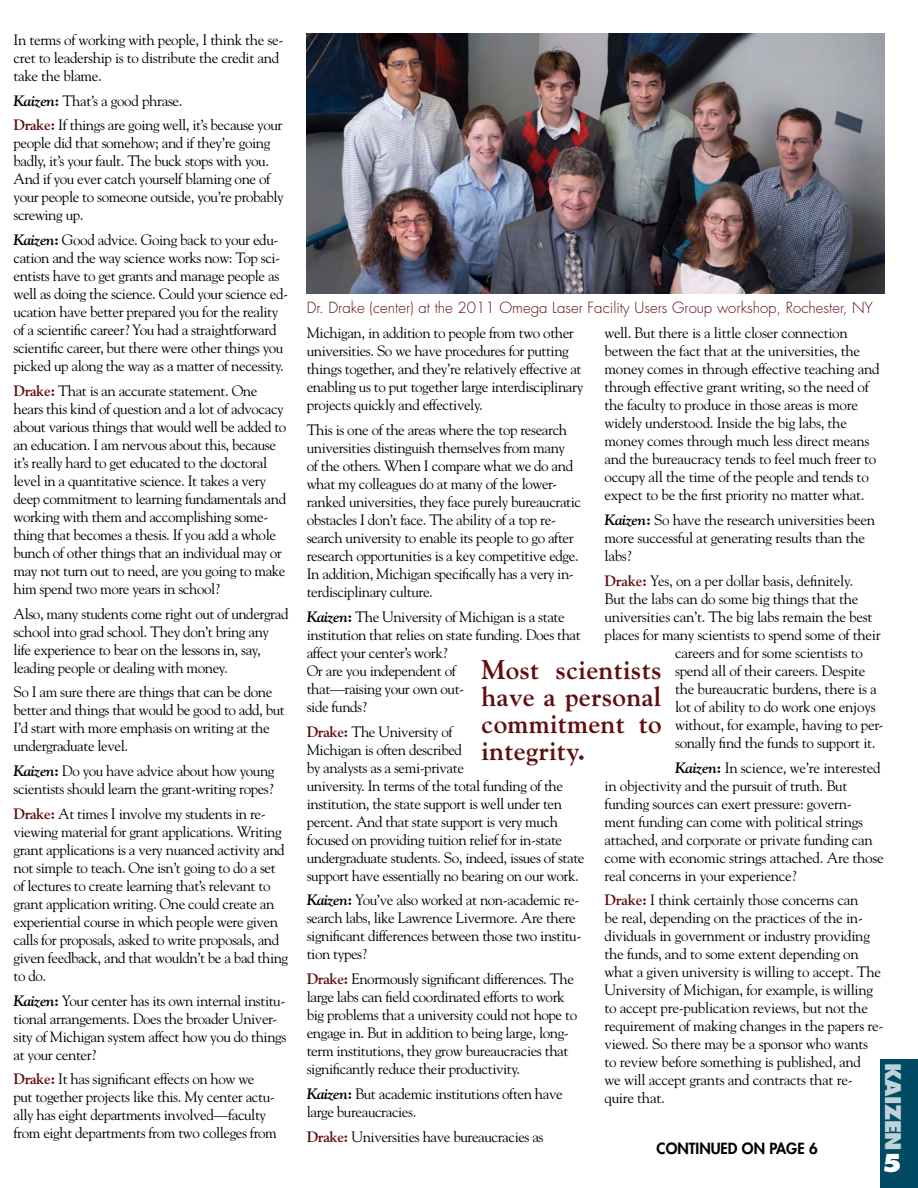
<style>
.page{position:relative;width:918px;height:1188px;background:#fff}
.page>*{position:absolute;margin:0;border:0;box-sizing:border-box;transform-origin:0 0}
.t1{font:700 27px/27px "Goudy Std";letter-spacing:.01em;color:#600d0f;text-align:justify}
.t2{font:800 24px "Futura Std";color:#fff}
.t3{font:800 21px "Futura Std";letter-spacing:-.025em;color:#bfd2d8}
.t4{font:15px/18px "Goudy Std";letter-spacing:-.03em;color:#000}
.t5{font:300 15px "Futura Std";color:#600d0f}
.t6{font:800 15px "Futura Std";color:#000}
.s1{font-weight:700;font-style:italic}
.s2{font-weight:700}
.s3{font-weight:700;color:#600d0f}
</style>
<div class="page">
<div style="left:881px;top:1059px;width:37px;height:129px;background:#004a64"></div>
<img style="left:307px;top:34px;width:577px;height:260px">
<p class="t4" style="left:14px;top:31px;width:271px">In terms of working with people, I think the se&shy;cret to leadership is to distribute the credit and take the blame.</p>
<p class="t4" style="left:14px;top:88px;width:271px;line-height:24.8px"><span class="s1">Kaizen</span><span class="s2">:</span> That’s a good phrase.<br><span class="s3">Drake:</span> If things are going well, it’s because your</p>
<p class="t4" style="left:14px;top:134px;width:272px">people did that somehow; and if they’re going badly, it’s your fault. The buck stops with you.<br>And if you ever catch yourself blaming one of your people to someone outside, you’re probably screwing up.</p>
<p class="t4" style="left:14px;top:231px;width:276px"><span class="s1">Kaizen</span><span class="s2">:</span> Good advice. Going back to your edu&shy;cation and the way science works now: Top sci&shy;entists have to get grants and manage people as well as doing the science. Could your science ed&shy;ucation have better prepared you for the reality of a scientific career? You had a straightforward scientific career, but there were other things you picked up along the way as a matter of necessity.</p>
<p class="t4" style="left:14px;top:382px;width:274px"><span class="s3">Drake:</span> That is an accurate statement. One hears this kind of question and a lot of advocacy about various things that would well be added to an education. I am nervous about this, because it’s really hard to get educated to the doctoral level in a quantitative science. It takes a very deep commitment to learning fundamentals and working with them and accomplishing some&shy;thing that becomes a thesis. If you add a whole bunch of other things that an individual may or may not turn out to need, are you going to make him spend two more years in school?</p>
<p class="t4" style="left:14px;top:604px;width:277px">Also, many students come right out of undergrad school into grad school. They don’t bring any life experience to bear on the lessons in, say, leading people or dealing with money.</p>
<p class="t4" style="left:14px;top:683px;width:273px">So I am sure there are things that can be done better and things that would be good to add, but I’d start with more emphasis on writing at the undergraduate level.</p>
<p class="t4" style="left:14px;top:762px;width:263px"><span class="s1">Kaizen</span><span class="s2">:</span> Do you have advice about how young scientists should learn the grant-writing ropes?</p>
<p class="t4" style="left:14px;top:805px;width:276px"><span class="s3">Drake:</span> At times I involve my students in re&shy;viewing material for grant applications. Writing grant applications is a very nuanced activity and not simple to teach. One isn’t going to do a set of lectures to create learning that’s relevant to grant application writing. One could create an experiential course in which people were given calls for proposals, asked to write proposals, and given feedback, and that wouldn’t be a bad thing to do.</p>
<p class="t4" style="left:14px;top:991px;width:274px"><span class="s1">Kaizen</span><span class="s2">:</span> Your center has its own internal institu&shy;tional arrangements. Does the broader Univer&shy;sity of Michigan system affect how you do things at your center?</p>
<p class="t4" style="left:14px;top:1070px;width:265px"><span class="s3">Drake:</span> It has significant effects on how we put together projects like this. My center actu&shy;ally has eight departments involved—faculty from eight departments from two colleges from</p>
<p class="t5" style="left:307px;top:299px;width:568px">Dr. Drake (center) at the 2011 Omega Laser Facility Users Group workshop, Rochester, NY</p>
<p class="t4" style="left:307px;top:324px;width:278px">Michigan, in addition to people from two other universities. So we have procedures for putting things together, and they’re relatively effective at enabling us to put together large interdisciplinary projects quickly and effectively.</p>
<p class="t4" style="left:307px;top:421px;width:276px">This is one of the areas where the top research universities distinguish themselves from many<br>of the others. When I compare what we do and what my colleagues do at many of the lower&shy;ranked universities, they face purely bureaucratic obstacles I don’t face. The ability of a top re&shy;search university to enable its people to go after research opportunities is a key competitive edge.<br>In addition, Michigan specifically has a very in&shy;terdisciplinary culture.</p>
<p class="t4" style="left:307px;top:608px;width:276px"><span class="s1">Kaizen</span><span class="s2">:</span> The University of Michigan is a state institution that relies on state funding. Does that affect your center’s work?<br>Or are you independent of<br>that—raising your own out-<br>side funds?</p>
<p class="t4" style="left:307px;top:722px;width:279px"><span class="s3">Drake:</span> The University of<br>Michigan is often described<br>by analysts as a semi-private<br>university. In terms of the total funding of the institution, the state support is well under ten percent. And that state support is very much focused on providing tuition relief for in-state undergraduate students. So, indeed, issues of state support have essentially no bearing on our work.</p>
<p class="t4" style="left:307px;top:891px;width:276px"><span class="s1">Kaizen</span><span class="s2">:</span> You’ve also worked at non-academic re&shy;search labs, like Lawrence Livermore. Are there significant differences between those two institu&shy;tion types?</p>
<p class="t4" style="left:307px;top:970px;width:272px"><span class="s3">Drake:</span> Enormously significant differences. The large labs can field coordinated efforts to work big problems that a university could not hope to engage in. But in addition to being large, long&shy;term institutions, they grow bureaucracies that significantly reduce their productivity.</p>
<p class="t4" style="left:307px;top:1085px;width:258px"><span class="s1">Kaizen</span><span class="s2">:</span> But academic institutions often have large bureaucracies.</p>
<p class="t4" style="left:307px;top:1127px;width:238px"><span class="s3">Drake:</span> Universities have bureaucracies as</p>
<p class="t4" style="left:604px;top:324px;width:277px">well. But there is a little closer connection between the fact that at the universities, the money comes in through effective teaching and through effective grant writing, so the need of the faculty to produce in those areas is more widely understood. Inside the big labs, the money comes through much less direct means and the bureaucracy tends to feel much freer to occupy all the time of the people and tends to expect to be the first priority no matter what.</p>
<p class="t4" style="left:604px;top:511px;width:272px"><span class="s1">Kaizen</span><span class="s2">:</span> So have the research universities been more successful at generating results than the labs?</p>
<p class="t4" style="left:604px;top:572px;width:250px"><span class="s3">Drake:</span> Yes, on a per dollar basis, definitely.</p>
<p class="t4" style="left:604px;top:590px;width:256px">But the labs can do some big things that the</p>
<p class="t4" style="left:604px;top:608px;width:270px">universities can’t. The big labs remain the best</p>
<p class="t4" style="left:604px;top:626px;width:278px">places for many scientists to spend some of their</p>
<p class="t4" style="left:675px;top:644px;width:189px">careers and for some scientists to</p>
<p class="t4" style="left:675px;top:662px;width:192px">spend all of their careers. Despite</p>
<p class="t4" style="left:675px;top:680px;width:203px">the bureaucratic burdens, there is a</p>
<p class="t4" style="left:675px;top:698px;width:202px">lot of ability to do work one enjoys</p>
<p class="t4" style="left:675px;top:716px;width:210px">without, for example, having to per-</p>
<p class="t4" style="left:675px;top:734px;width:202px">sonally find the funds to support it.</p>
<p class="t4" style="left:604px;top:758px;width:281px;text-indent:71px"><span class="s1">Kaizen</span><span class="s2">:</span> In science, we’re interested in objectivity and the pursuit of truth. But funding sources can exert pressure: govern&shy;ment funding can come with political strings attached, and corporate or private funding can come with economic strings attached. Are those real concerns in your experience?</p>
<p class="t4" style="left:604px;top:891px;width:281px"><span class="s3">Drake:</span> I think certainly those concerns can<br>be real, depending on the practices of the in&shy;dividuals in government or industry providing the funds, and to some extent depending on what a given university is willing to accept. The University of Michigan, for example, is willing to accept pre-publication reviews, but not the requirement of making changes in the papers re&shy;viewed. So there may be a sponsor who wants to review before something is published, and<br>we will accept grants and contracts that re&shy;quire that.</p>
<p class="t6" style="left:657px;top:1139px;width:163px">CONTINUED ON PAGE 6</p>
<h1 class="t1" style="left:482px;top:656px;width:182px">Most scientists have a personal commitment to integrity.</h1>
<h3 class="t3" style="left:906px;top:1063px;width:89px;rotate:90deg">KAIZEN</h3>
<h2 class="t2" style="left:882px;top:1148px;width:21px">5</h2>
</div>
